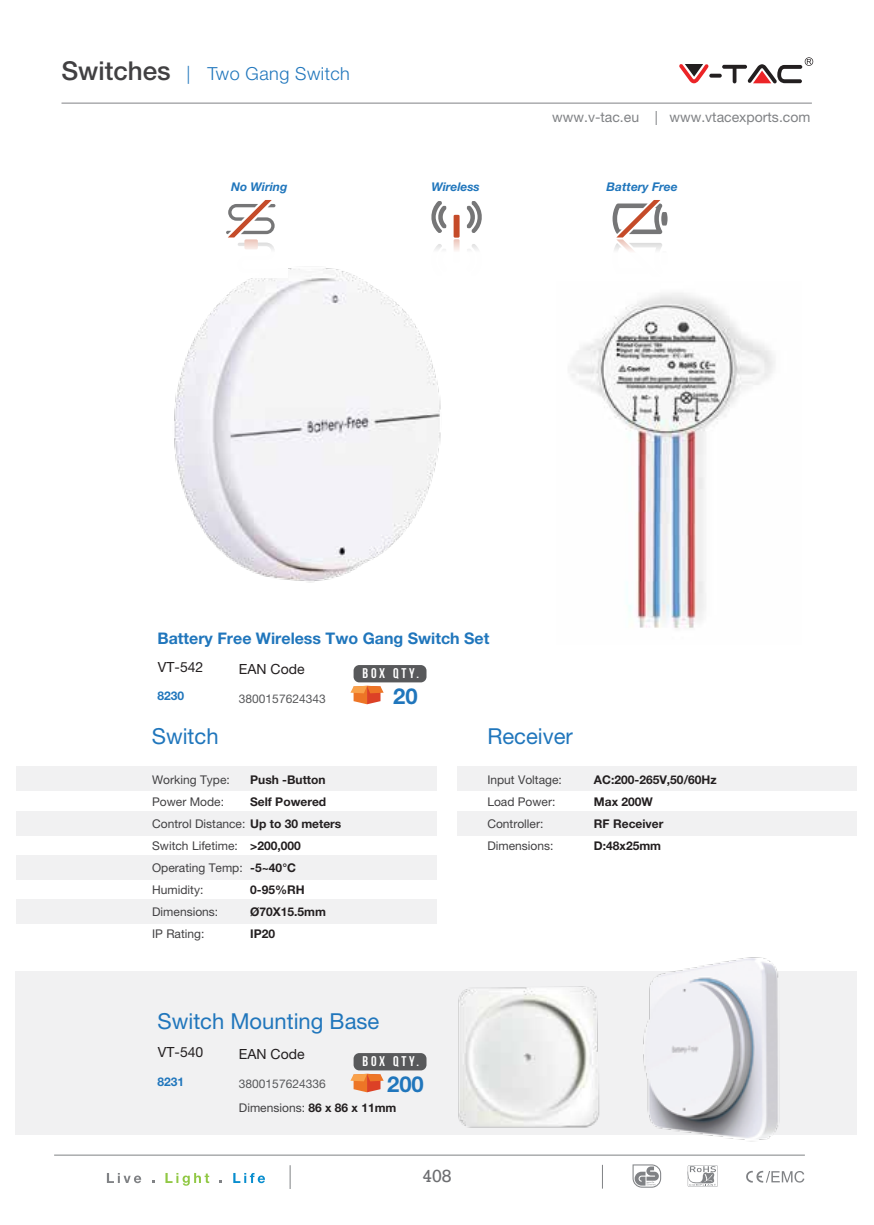
<style>
.page{position:relative;width:874px;height:1225px;background:#fff}
.page>*{position:absolute;margin:0;border:0;box-sizing:border-box;transform-origin:0 0}
.t1{font:22px "Helvetica Neue LT Pro";color:#2076bc}
.t2{font:700 22px "Helvetica Neue LT Pro";color:#2076bc}
.t3{font:300 18px "Helvetica Neue LT Pro";letter-spacing:.025em;color:#2076bc}
.t4{font:18px "Rockwell";color:#6d6e71}
.t5{font:700 16px "Helvetica Neue LT Pro";color:#2076bc}
.t6{font:14px "Helvetica Neue LT Pro";color:#808285}
.t7{font:14px "Helvetica Neue LT Pro";color:#231f20}
.t8{font:700 14px "Bebas Neue";letter-spacing:.2em;color:#fff}
.t9{font:12px/22px "Helvetica Neue LT Pro";color:#414042}
.t10{font:700 12px/22px "Helvetica Neue LT Pro";color:#231f20}
.t11{font:12px/24px "Helvetica Neue LT Pro";color:#58595b}
.t12{font:italic 700 12px "Helvetica Neue LT Pro";color:#2076bc}
.t13{font:700 12px "Helvetica Neue LT Pro";color:#2076bc}
.s1{font-weight:500;font-size:26px;color:#414042}
.s2{font-weight:700;color:#231f20}
.s3{color:#414042}
</style>
<div class="page">
<svg style="left:687px;top:1165px;width:30px;height:21px"></svg>
<svg style="left:632px;top:1164px;width:28px;height:23px"></svg>
<svg style="left:746px;top:1170px;width:58px;height:12px"></svg>
<svg style="left:107px;top:1173px;width:34px;height:10px"></svg>
<svg style="left:165px;top:1173px;width:44px;height:12px"></svg>
<svg style="left:233px;top:1173px;width:32px;height:10px"></svg>
<svg style="left:289px;top:1165px;width:1px;height:24px"></svg>
<hr style="left:54px;top:1154px;width:750px;height:1px;background:#808285">
<hr style="left:61px;top:103px;width:750px;height:1px;background:#808285">
<svg style="left:709px;top:74px;width:12px;height:4px"></svg>
<svg style="left:721px;top:65px;width:25px;height:4px"></svg>
<svg style="left:732px;top:65px;width:4px;height:18px"></svg>
<svg style="left:679px;top:64px;width:29px;height:19px"></svg>
<svg style="left:747px;top:57px;width:65px;height:26px"></svg>
<img style="left:174px;top:204px;width:494px;height:501px">
<div style="left:16px;top:766px;width:420px;height:25px;background:#f1f1f2"></div>
<div style="left:16px;top:811px;width:420px;height:24px;background:#f1f1f2"></div>
<div style="left:16px;top:855px;width:420px;height:24px;background:#f1f1f2"></div>
<div style="left:16px;top:899px;width:420px;height:24px;background:#f1f1f2"></div>
<div style="left:457px;top:766px;width:399px;height:25px;background:#f1f1f2"></div>
<div style="left:457px;top:811px;width:399px;height:24px;background:#f1f1f2"></div>
<img style="left:556px;top:281px;width:219px;height:363px">
<svg style="left:612px;top:200px;width:55px;height:39px"></svg>
<svg style="left:607px;top:239px;width:60px;height:39px"></svg>
<svg style="left:429px;top:201px;width:17px;height:32px"></svg>
<div style="left:453px;top:215px;width:6px;height:23px;background:#c54b29"></div>
<svg style="left:466px;top:201px;width:17px;height:32px"></svg>
<div style="left:426px;top:239px;width:60px;height:38px;background:#fff"></div>
<svg style="left:228px;top:239px;width:60px;height:38px"></svg>
<svg style="left:226px;top:200px;width:49px;height:37px"></svg>
<div style="left:16px;top:971px;width:840px;height:163px;background:#f1f1f2"></div>
<img style="left:431px;top:986px;width:200px;height:149px">
<img style="left:631px;top:957px;width:168px;height:185px">
<svg style="left:350px;top:686px;width:33px;height:18px"></svg>
<div style="left:353px;top:665px;width:73px;height:17px;background:#58595b;border-radius:6px"></div>
<svg style="left:350px;top:1073px;width:33px;height:19px"></svg>
<div style="left:353px;top:1053px;width:73px;height:17px;background:#58595b;border-radius:6px"></div>
<h2 class="t3" style="left:61px;top:63px;width:290px"><span class="s1">Switches</span> | Two Gang Switch</h2>
<p class="t6" style="left:552px;top:108px;width:259px">www.v-tac.eu | www.vtacexports.com</p>
<p class="t12" style="left:231px;top:180px;width:58px">No Wiring</p>
<p class="t12" style="left:431px;top:180px;width:50px">Wireless</p>
<p class="t12" style="left:606px;top:180px;width:73px">Battery Free</p>
<h3 class="t5" style="left:157px;top:628px;width:333px">Battery Free Wireless Two Gang Switch Set</h3>
<p class="t7" style="left:158px;top:658px;width:47px">VT-542</p>
<p class="t13" style="left:157px;top:688px;width:28px">8230</p>
<p class="t7" style="left:239px;top:660px;width:67px">EAN Code</p>
<p class="t11" style="left:239px;top:686px;width:88px">3800157624343</p>
<p class="t8" style="left:362px;top:666px;width:58px">BOX QTY.</p>
<h1 class="t2" style="left:393px;top:683px;width:26px">20</h1>
<h1 class="t1" style="left:152px;top:722px;width:68px">Switch</h1>
<h1 class="t1" style="left:487px;top:722px;width:87px">Receiver</h1>
<p class="t10" style="left:250px;top:768px;width:77px">Push -Button<br>Self Powered</p>
<p class="t10" style="left:250px;top:834px;width:77px">&gt;200,000 -5~40°C<br>0-95%RH<br>Ø70X15.5mm<br>IP20</p>
<p class="t9" style="left:152px;top:768px;width:191px">Working Type:<br>Power Mode:<br>Control Distance: <span class="s2">Up to 30 meters<br></span>Switch Lifetime:<br>Operating Temp:<br>Humidity:<br>Dimensions:<br>IP Rating:</p>
<h1 class="t1" style="left:157px;top:1008px;width:223px">Switch Mounting Base</h1>
<p class="t7" style="left:158px;top:1044px;width:47px">VT-540</p>
<p class="t13" style="left:157px;top:1074px;width:28px">8231</p>
<p class="t7" style="left:239px;top:1046px;width:67px">EAN Code</p>
<p class="t8" style="left:362px;top:1054px;width:58px">BOX QTY.</p>
<h1 class="t2" style="left:387px;top:1070px;width:38px">200</h1>
<p class="t11" style="left:239px;top:1071px;width:159px">3800157624336<br><span class="s3">Dimensions:</span> <span class="s2">86 x 86 x 11mm</span></p>
<h2 class="t4" style="left:422px;top:1165px;width:31px">408</h2>
<p class="t9" style="left:487px;top:768px;width:76px">Input Voltage:<br>Load Power:<br>Controller:<br>Dimensions:</p>
<p class="t10" style="left:593px;top:768px;width:124px">AC:200-265V,50/60Hz<br>Max 200W<br>RF Receiver<br>D:48x25mm</p>
</div>
